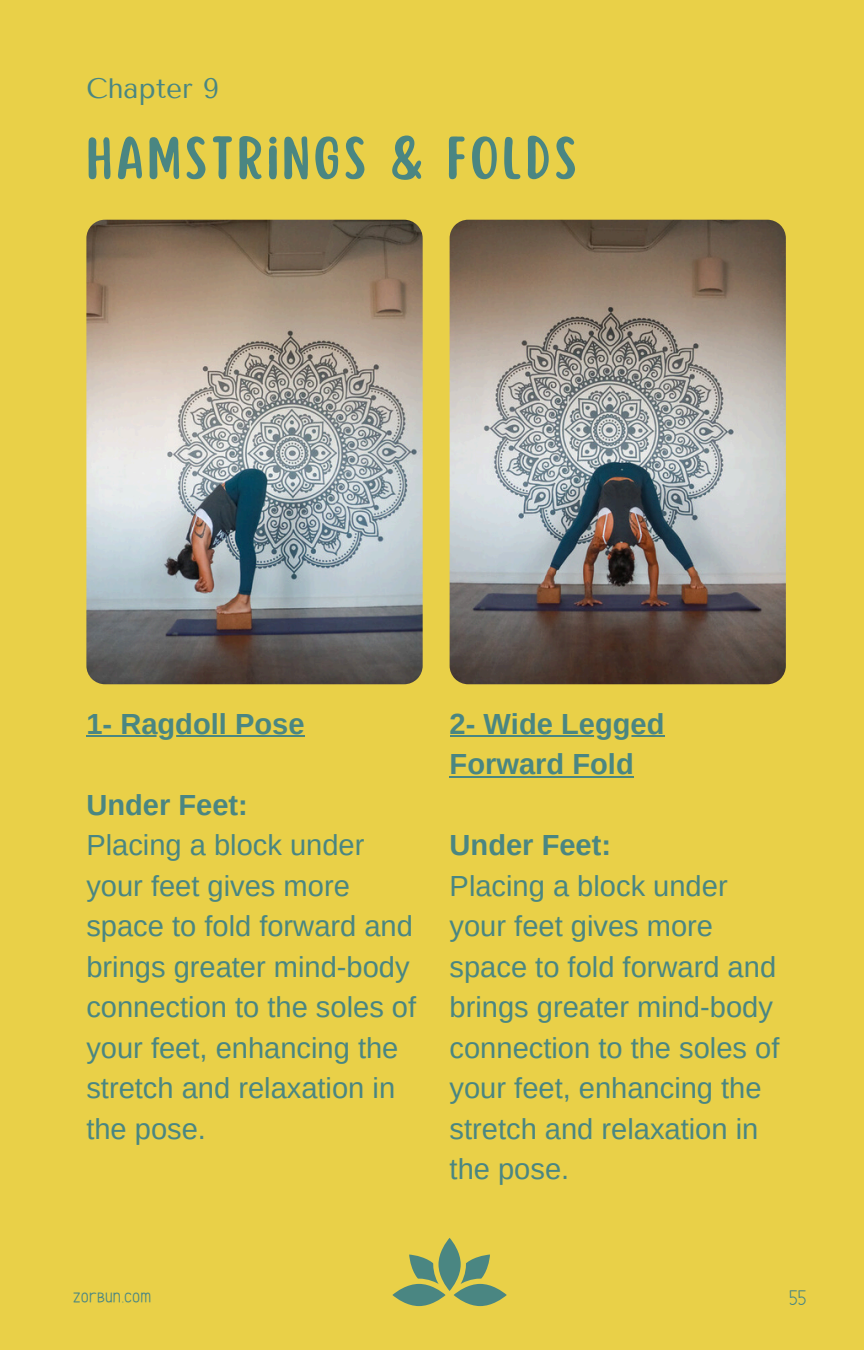
<style>
.page{position:relative;width:864px;height:1350px;background:#e9d048}
.page>*{position:absolute;margin:0;border:0;box-sizing:border-box;transform-origin:0 0}
.t1{font:53.32px "Scripter";letter-spacing:.06em;color:#4a8682}
.t2{font:29.03px/40.5px "Arimo";color:#4a8682}
.t3{font:700 29.03px/40.5px "Arimo";color:#4a8682}
.t4{font:28.12px "Tenor Sans";color:#4a8682}
.t5{font:20.25px "Maely";color:#4a8682}
.s1{font-weight:700}
</style>
<div class="page">
<svg style="left:392px;top:1238px;width:115px;height:69px"></svg>
<img style="left:86px;top:220px;width:337px;height:464px">
<hr style="left:86px;top:735px;width:219px;height:2px;background:#4a8682">
<img style="left:450px;top:220px;width:336px;height:464px">
<hr style="left:450px;top:735px;width:215px;height:2px;background:#4a8682">
<hr style="left:450px;top:776px;width:184px;height:2px;background:#4a8682">
<h1 class="t4" style="left:86px;top:72px;width:134px">Chapter 9</h1>
<h2 class="t1" style="left:86px;top:131px;width:492px">HAMSTRINGS &amp; FOLDS</h2>
<h3 class="t3" style="left:86px;top:703px;width:220px">1- Ragdoll Pose</h3>
<h2 class="t2" style="left:86px;top:784px;width:331px"><span class="s1">Under Feet:<br></span>Placing a block under your feet gives more space to fold forward and brings greater mind-body connection to the soles of your feet, enhancing the stretch and relaxation in the pose.</h2>
<h3 class="t3" style="left:450px;top:703px;width:216px">2- Wide Legged<br>Forward Fold</h3>
<p class="t3" style="left:450px;top:825px;width:163px">Under Feet:</p>
<p class="t2" style="left:450px;top:865px;width:331px">Placing a block under your feet gives more space to fold forward and brings greater mind-body connection to the soles of your feet, enhancing the stretch and relaxation in the pose.</p>
<h3 class="t5" style="left:73px;top:1286px;width:80px">zorbun.com</h3>
<h3 class="t5" style="left:789px;top:1286px;width:19px">55</h3>
</div>
